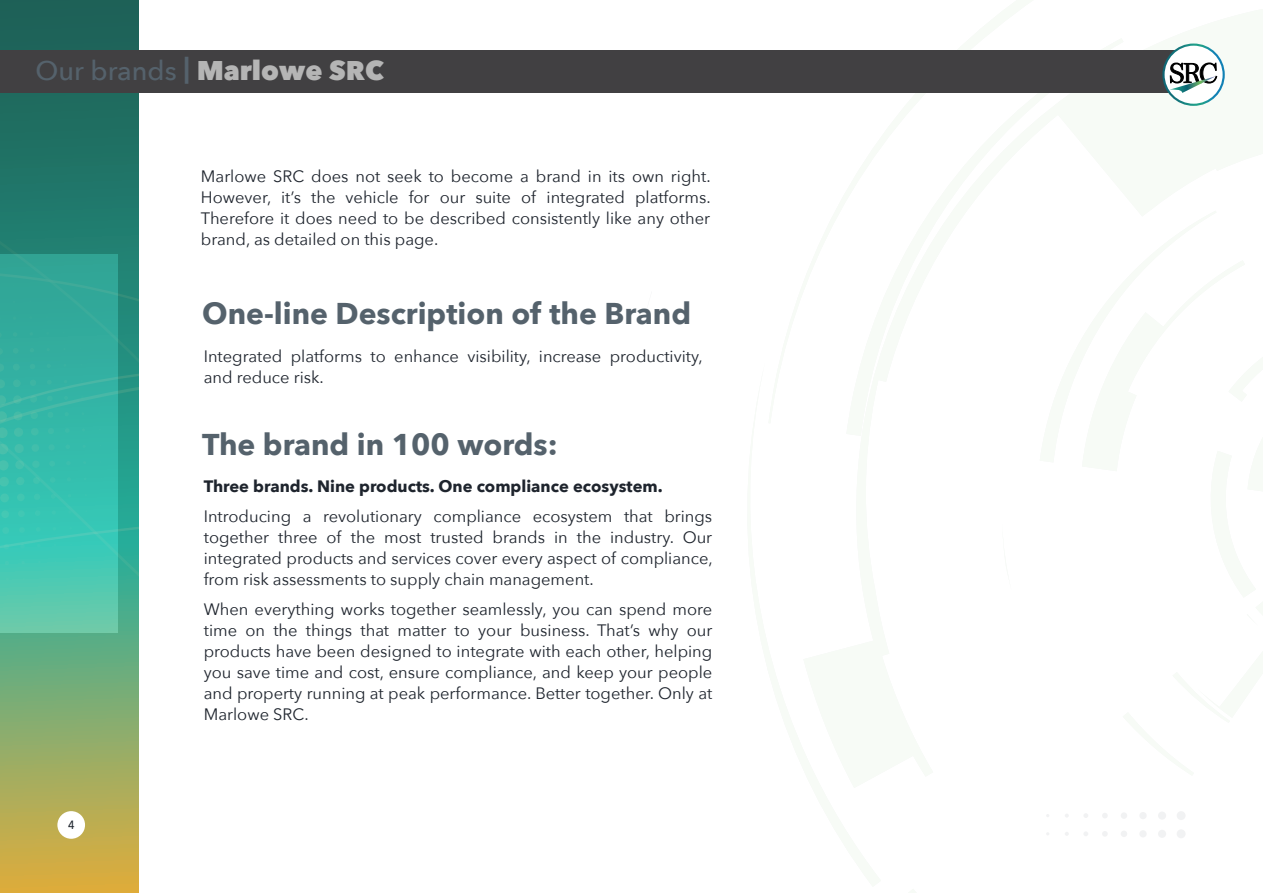
<style>
.page{position:relative;width:1263px;height:893px;background:#fff}
.page>*{position:absolute;margin:0;border:0;box-sizing:border-box;transform-origin:0 0}
.t1{font:700 30px "Avenir Next";color:#55626c}
.t2{font:800 27px "Avenir Next";color:#b5b5b5}
.t3{font:16.5px/21px "Avenir Next";color:#1e242d;text-align:justify}
.t4{font:700 16.5px "Avenir Next";color:#1e242d}
.t5{font:500 12px "Avenir Next";color:#1e242d;scale:.91 1}
.s1{font-weight:500;color:#55626c}
.s2{font-weight:700;color:#55626c}
</style>
<div class="page">
<svg style="left:0;top:0;width:138px;height:893px;background:#50a180"></svg>
<div style="left:1177px;top:829px;width:8px;height:9px;background:#f1f2f3;border-radius:50%"></div>
<div style="left:1158px;top:830px;width:8px;height:8px;background:#f1f2f3;border-radius:50%"></div>
<div style="left:1139px;top:830px;width:8px;height:7px;background:#f1f2f3;border-radius:50%"></div>
<div style="left:1121px;top:830px;width:6px;height:7px;background:#f1f2f3;border-radius:50%"></div>
<svg style="left:1102px;top:831px;width:5px;height:5px"></svg>
<svg style="left:1084px;top:832px;width:4px;height:4px"></svg>
<div style="left:1177px;top:811px;width:8px;height:9px;background:#f1f2f3;border-radius:50%"></div>
<div style="left:1158px;top:811px;width:8px;height:9px;background:#f1f2f3;border-radius:50%"></div>
<div style="left:1139px;top:812px;width:8px;height:7px;background:#f1f2f3;border-radius:50%"></div>
<div style="left:1121px;top:812px;width:6px;height:7px;background:#f1f2f3;border-radius:50%"></div>
<svg style="left:1102px;top:813px;width:5px;height:5px"></svg>
<svg style="left:1084px;top:813px;width:4px;height:5px"></svg>
<div style="left:0;top:50px;width:1199px;height:43px;background:#414042"></div>
<div style="left:57px;top:811px;width:28px;height:28px;background:#fff;border-radius:50%"></div>
<svg style="left:1163px;top:45px;width:61px;height:60px"></svg>
<div style="left:1162px;top:44px;width:63px;height:62px;border:2px solid #fff;border-radius:50%"></div>
<svg style="left:1170px;top:63px;width:47px;height:20px"></svg>
<img style="left:1169px;top:76px;width:47px;height:17px">
<h2 class="t2" style="left:35px;top:54px;width:350px"><span class="s1">Our brands</span> <span class="s2">|</span> Marlowe SRC</h2>
<p class="t3" style="left:201px;top:165px;width:511px">Marlowe SRC does not seek to become a brand in its own right.<br>However, it’s the vehicle for our suite of integrated platforms.<br>Therefore it does need to be described consistently like any other brand, as detailed on this page.</p>
<h1 class="t1" style="left:202px;top:288px;width:490px">One-line Description of the Brand</h1>
<p class="t3" style="left:204px;top:345px;width:501px">Integrated platforms to enhance visibility, increase productivity, and reduce risk.</p>
<h1 class="t1" style="left:202px;top:418px;width:357px">The brand in 100 words:</h1>
<p class="t5" style="left:68px;top:815px;width:9px">4</p>
<p class="t4" style="left:204px;top:472px;width:460px">Three brands. Nine products. One compliance ecosystem.</p>
<p class="t3" style="left:204px;top:505px;width:510px">Introducing a revolutionary compliance ecosystem that brings together three of the most trusted brands in the industry. Our integrated products and services cover every aspect of compliance, from risk assessments to supply chain management.</p>
<p class="t3" style="left:204px;top:598px;width:510px">When everything works together seamlessly, you can spend more time on the things that matter to your business. That’s why our products have been designed to integrate with each other, helping you save time and cost, ensure compliance, and keep your people and property running at peak performance. Better together. Only at Marlowe SRC.</p>
</div>
